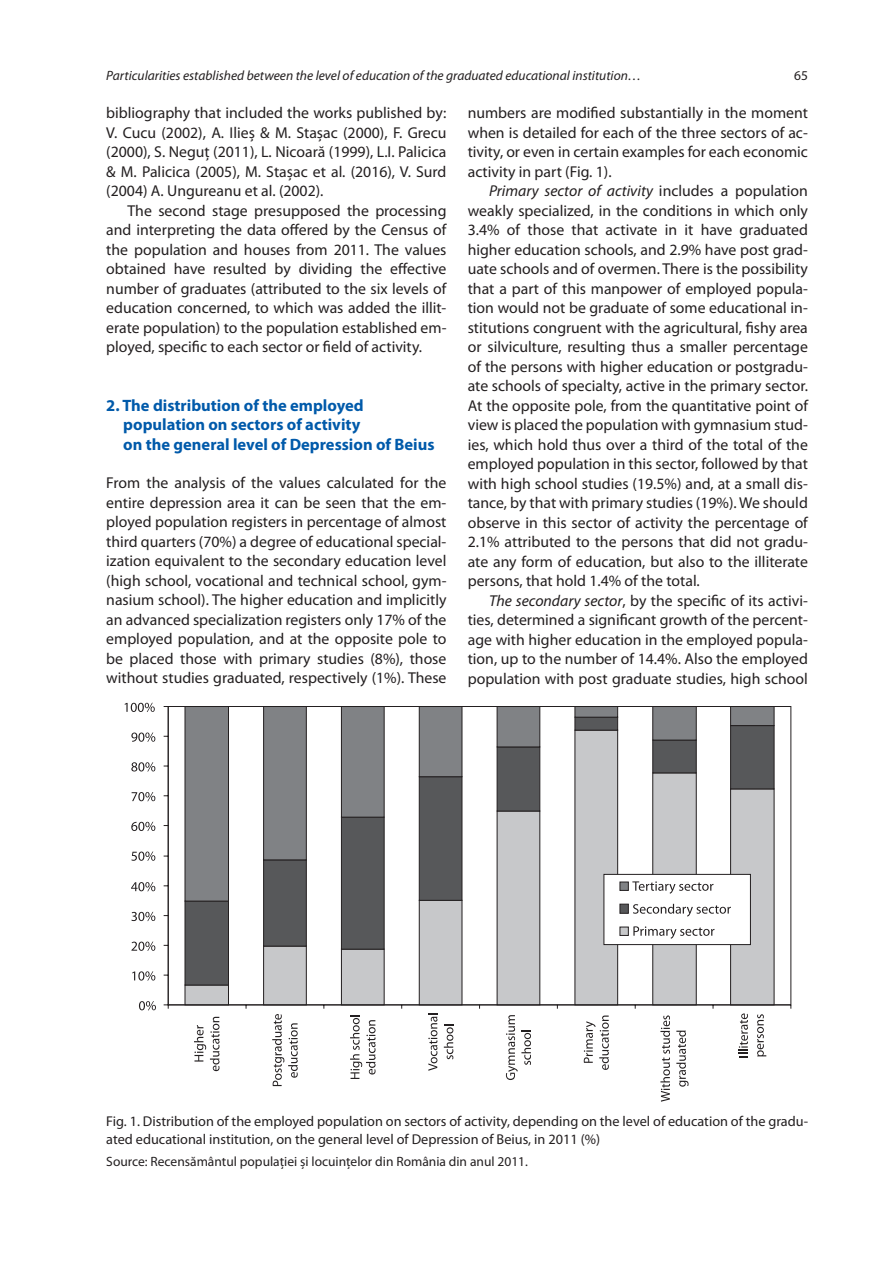
<style>
.page{position:relative;width:893px;height:1263px;background:#fff}
.page>*{position:absolute;margin:0;border:0;box-sizing:border-box;transform-origin:0 0}
.t1{font:700 16.5px/19.5px "Myriad Pro";color:#015aaa}
.t2{font:15.75px/19.5px "Myriad Pro";color:#231f20;text-align:justify}
.t3{font:14.25px/18px "Myriad Pro";color:#231f20}
.t4{font:italic 13.5px "Myriad Pro";color:#231f20}
.t5{font:13.5px "Myriad Pro";color:#231f20}
.s1{font-style:italic}
</style>
<div class="page">
<div style="left:168px;top:706px;width:623px;height:299px;background:#fff;border:1px solid #231f20"></div>
<div style="left:185px;top:985px;width:44px;height:20px;background:#c7c8ca;border:1px solid #231f20"></div>
<div style="left:263px;top:946px;width:44px;height:59px;background:#c7c8ca;border:1px solid #231f20"></div>
<div style="left:341px;top:949px;width:44px;height:56px;background:#c7c8ca;border:1px solid #231f20"></div>
<div style="left:419px;top:900px;width:43px;height:105px;background:#c7c8ca;border:1px solid #231f20"></div>
<div style="left:497px;top:811px;width:43px;height:194px;background:#c7c8ca;border:1px solid #231f20"></div>
<div style="left:575px;top:730px;width:43px;height:275px;background:#c7c8ca;border:1px solid #231f20"></div>
<div style="left:652px;top:772px;width:45px;height:233px;background:#c7c8ca;border:1px solid #231f20"></div>
<div style="left:730px;top:788px;width:44px;height:217px;background:#c7c8ca;border:1px solid #231f20"></div>
<div style="left:185px;top:901px;width:44px;height:84px;background:#57585a;border:1px solid #231f20"></div>
<div style="left:263px;top:859px;width:44px;height:87px;background:#57585a;border:1px solid #231f20"></div>
<div style="left:341px;top:817px;width:44px;height:132px;background:#57585a;border:1px solid #231f20"></div>
<div style="left:419px;top:776px;width:43px;height:125px;background:#57585a;border:1px solid #231f20"></div>
<div style="left:497px;top:746px;width:43px;height:65px;background:#57585a;border:1px solid #231f20"></div>
<div style="left:575px;top:717px;width:43px;height:13px;background:#57585a;border:1px solid #231f20"></div>
<div style="left:652px;top:740px;width:45px;height:33px;background:#57585a;border:1px solid #231f20"></div>
<div style="left:730px;top:725px;width:44px;height:64px;background:#57585a;border:1px solid #231f20"></div>
<div style="left:185px;top:706px;width:44px;height:195px;background:#808285;border:1px solid #231f20"></div>
<div style="left:263px;top:706px;width:44px;height:154px;background:#808285;border:1px solid #231f20"></div>
<div style="left:341px;top:706px;width:44px;height:111px;background:#808285;border:1px solid #231f20"></div>
<div style="left:419px;top:706px;width:43px;height:71px;background:#808285;border:1px solid #231f20"></div>
<div style="left:497px;top:706px;width:43px;height:41px;background:#808285;border:1px solid #231f20"></div>
<div style="left:575px;top:706px;width:43px;height:11px;background:#808285;border:1px solid #231f20"></div>
<div style="left:652px;top:706px;width:45px;height:34px;background:#808285;border:1px solid #231f20"></div>
<div style="left:730px;top:706px;width:44px;height:20px;background:#808285;border:1px solid #231f20"></div>
<hr style="left:168px;top:706px;width:1px;height:299px;background:#231f20">
<hr style="left:168px;top:1004px;width:623px;height:1px;background:#231f20">
<svg style="left:164px;top:1004px;width:5px;height:5px"></svg>
<svg style="left:139px;top:1001px;width:17px;height:9px"></svg>
<svg style="left:132px;top:971px;width:23px;height:9px"></svg>
<svg style="left:131px;top:941px;width:24px;height:10px"></svg>
<svg style="left:131px;top:912px;width:24px;height:9px"></svg>
<svg style="left:131px;top:882px;width:24px;height:9px"></svg>
<svg style="left:131px;top:851px;width:24px;height:10px"></svg>
<svg style="left:131px;top:822px;width:24px;height:9px"></svg>
<svg style="left:132px;top:792px;width:23px;height:9px"></svg>
<svg style="left:131px;top:762px;width:24px;height:9px"></svg>
<svg style="left:131px;top:732px;width:24px;height:10px"></svg>
<svg style="left:125px;top:703px;width:30px;height:9px"></svg>
<div style="left:603px;top:874px;width:148px;height:71px;background:#fff;border:1px solid #231f20"></div>
<div style="left:620px;top:882px;width:9px;height:9px;background:#808285;border:1px solid #231f20"></div>
<svg style="left:632px;top:881px;width:81px;height:13px"></svg>
<div style="left:620px;top:904px;width:9px;height:10px;background:#57585a;border:1px solid #231f20"></div>
<svg style="left:633px;top:904px;width:98px;height:12px"></svg>
<div style="left:620px;top:927px;width:9px;height:9px;background:#c7c8ca;border:1px solid #231f20"></div>
<svg style="left:633px;top:926px;width:81px;height:13px"></svg>
<svg style="left:738px;top:1013px;width:10px;height:44px"></svg>
<svg style="left:757px;top:1014px;width:9px;height:42px"></svg>
<svg style="left:660px;top:1015px;width:10px;height:87px"></svg>
<svg style="left:676px;top:1030px;width:13px;height:57px"></svg>
<svg style="left:584px;top:1015px;width:25px;height:55px"></svg>
<svg style="left:506px;top:1015px;width:25px;height:65px"></svg>
<svg style="left:428px;top:1014px;width:9px;height:57px"></svg>
<svg style="left:444px;top:1025px;width:9px;height:34px"></svg>
<svg style="left:350px;top:1015px;width:26px;height:64px"></svg>
<svg style="left:272px;top:1014px;width:26px;height:72px"></svg>
<svg style="left:194px;top:1017px;width:25px;height:54px"></svg>
<p class="t4" style="left:106px;top:67px;width:537px">Particularities established between the level of education of the graduated educational institution…</p>
<p class="t5" style="left:794px;top:67px;width:15px">65</p>
<p class="t2" style="left:106px;top:103px;width:342px">bibliography that included the works published by:<br>V. Cucu (2002), A. Ilieș &amp; M. Stașac (2000), F. Grecu (2000), S. Neguț (2011), L. Nicoară (1999), L.I. Palicica &amp; M. Palicica (2005), M. Stașac et al. (2016), V. Surd (2004) A. Ungureanu et al. (2002).</p>
<p class="t2" style="left:106px;top:200px;width:342px;text-indent:21px">The second stage presupposed the processing and interpreting the data offered by the Census of the population and houses from 2011. The values obtained have resulted by dividing the effective number of graduates (attributed to the six levels of education concerned, to which was added the illit&shy;erate population) to the population established em&shy;ployed, specific to each sector or field of activity.</p>
<p class="t2" style="left:468px;top:103px;width:342px">numbers are modified substantially in the moment when is detailed for each of the three sectors of ac&shy;tivity, or even in certain examples for each economic activity in part (Fig. 1).</p>
<p class="t2" style="left:468px;top:181px;width:342px;text-indent:21px"><span class="s1">Primary sector of activity</span> includes a population weakly specialized, in the conditions in which only 3.4% of those that activate in it have graduated higher education schools, and 2.9% have post grad&shy;uate schools and of overmen. There is the possibility that a part of this manpower of employed popula&shy;tion would not be graduate of some educational in&shy;stitutions congruent with the agricultural, fishy area or silviculture, resulting thus a smaller percentage of the persons with higher education or postgradu&shy;ate schools of specialty, active in the primary sector.<br>At the opposite pole, from the quantitative point of view is placed the population with gymnasium stud&shy;ies, which hold thus over a third of the total of the employed population in this sector, followed by that with high school studies (19.5%) and, at a small dis&shy;tance, by that with primary studies (19%). We should observe in this sector of activity the percentage of 2.1% attributed to the persons that did not gradu&shy;ate any form of education, but also to the illiterate persons, that hold 1.4% of the total.</p>
<p class="t2" style="left:468px;top:590px;width:342px;text-indent:21px"><span class="s1">The secondary sector</span>, by the specific of its activi&shy;ties, determined a significant growth of the percent&shy;age with higher education in the employed popula&shy;tion, up to the number of 14.4%. Also the employed population with post graduate studies, high school</p>
<p class="t1" style="left:123px;top:395px;width:313px;text-indent:-17px">2. The distribution of the employed population on sectors of activity<br>on the general level of Depression of Beius</p>
<p class="t2" style="left:106px;top:473px;width:342px">From the analysis of the values calculated for the entire depression area it can be seen that the em&shy;ployed population registers in percentage of almost third quarters (70%) a degree of educational special&shy;ization equivalent to the secondary education level (high school, vocational and technical school, gym&shy;nasium school). The higher education and implicitly an advanced specialization registers only 17% of the employed population, and at the opposite pole to be placed those with primary studies (8%), those without studies graduated, respectively (1%). These</p>
<p class="t3" style="left:106px;top:1112px;width:703px">Fig. 1. Distribution of the employed population on sectors of activity, depending on the level of education of the gradu&shy;ated educational institution, on the general level of Depression of Beius, in 2011 (%)</p>
<p class="t5" style="left:106px;top:1153px;width:423px">Source: Recensământul populației și locuințelor din România din anul 2011.</p>
</div>
